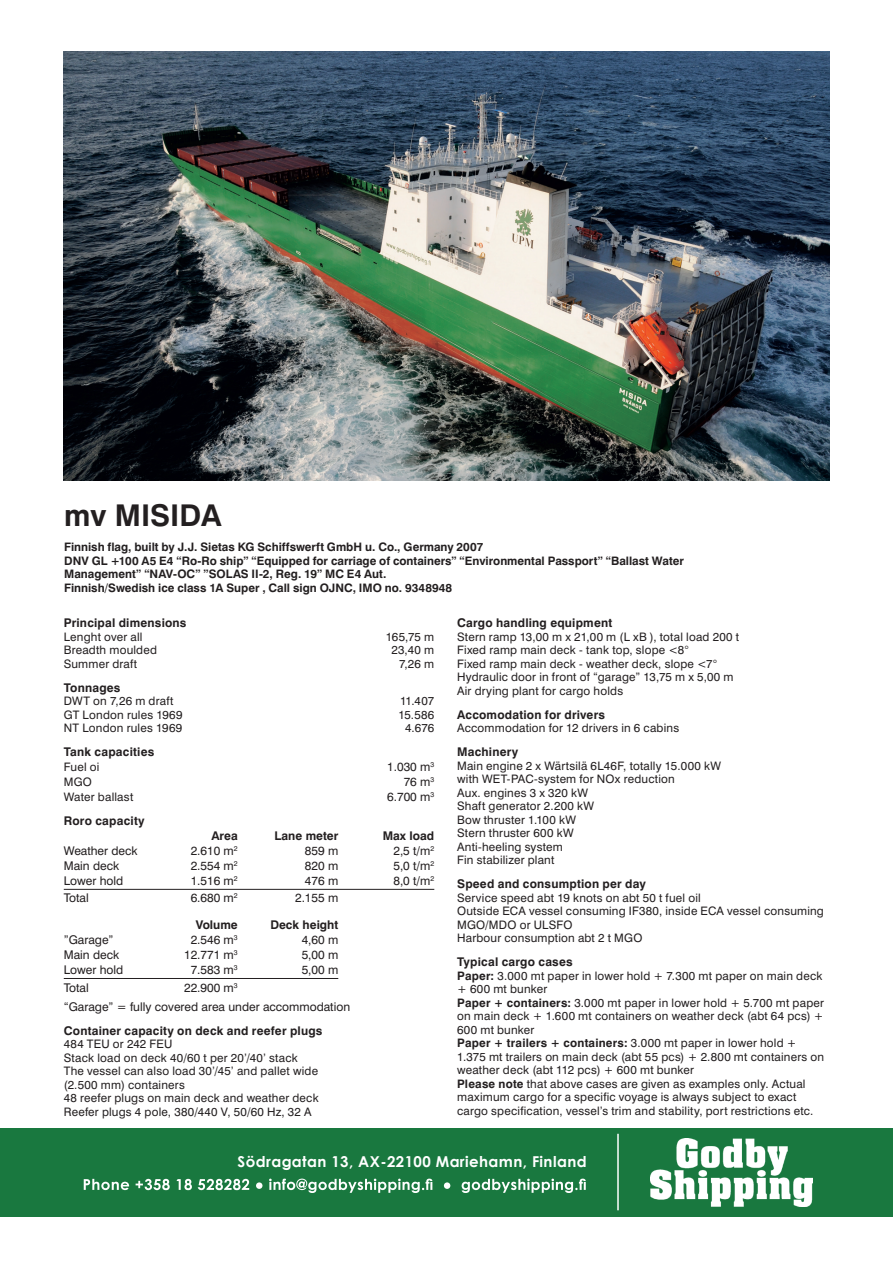
<style>
.page{position:relative;width:893px;height:1263px;background:#fff}
.page>*{position:absolute;margin:0;border:0;box-sizing:border-box;transform-origin:0 0}
.t1{font:700 30px "Swiss 721 BT";color:#231f20}
.t2{font:700 15px "Century Gothic";letter-spacing:.025em;color:#fff}
.t3{font:12px/19.2px "Swiss 721 BT";color:#231f20}
.t4{font:700 12px "Swiss 721 BT";letter-spacing:.015em;color:#231f20}
.t5{font:11.7px/13.5px "Swiss 721 BT";letter-spacing:.015em;color:#231f20}
.t6{font:700 11.7px/13.5px "Swiss 721 BT";color:#231f20}
.s1{font-weight:700}
</style>
<div class="page">
<hr style="left:64px;top:889px;width:370px;height:1px;background:#231f20">
<hr style="left:64px;top:978px;width:274px;height:1px;background:#231f20">
<div style="left:0;top:1128px;width:893px;height:89px;background:#19783f"></div>
<svg style="left:84px;top:1178px;width:502px;height:15px"></svg>
<img style="left:650px;top:1138px;width:162px;height:69px">
<hr style="left:617px;top:1134px;width:2px;height:76px;background:#fff">
<img style="left:64px;top:51px;width:765px;height:429px">
<h1 class="t1" style="left:64px;top:497px;width:159px">mv MISIDA</h1>
<p class="t6" style="left:64px;top:540px;width:621px">Finnish flag, built by J.J. Sietas KG Schiffswerft GmbH u. Co., Germany 2007<br>DNV GL +100 A5 E4 “Ro-Ro ship” “Equipped for carriage of containers” “Environmental Passport” “Ballast Water Management” “NAV-OC” ”SOLAS II-2, Reg. 19” MC E4 Aut.<br>Finnish/Swedish ice class 1A Super , Call sign OJNC, IMO no. 9348948</p>
<p class="t4" style="left:457px;top:616px;width:157px">Cargo handling equipment</p>
<p class="t5" style="left:457px;top:630px;width:284px">Stern ramp 13,00 m x 21,00 m (L xB ), total load 200 t Fixed ramp main deck - tank top, slope &lt;8°<br>Fixed ramp main deck - weather deck, slope &lt;7° Hydraulic door in front of “garage” 13,75 m x 5,00 m Air drying plant for cargo holds</p>
<p class="t4" style="left:457px;top:707px;width:149px">Accomodation for drivers</p>
<p class="t5" style="left:457px;top:721px;width:224px">Accommodation for 12 drivers in 6 cabins</p>
<p class="t4" style="left:457px;top:745px;width:63px">Machinery</p>
<p class="t5" style="left:457px;top:759px;width:265px">Main engine 2 x Wärtsilä 6L46F, totally 15.000 kW with WET-PAC-system for NOx reduction<br>Aux. engines 3 x 320 kW<br>Shaft generator 2.200 kW<br>Bow thruster 1.100 kW<br>Stern thruster 600 kW<br>Anti-heeling system<br>Fin stabilizer plant</p>
<p class="t4" style="left:457px;top:877px;width:190px">Speed and consumption per day</p>
<p class="t5" style="left:457px;top:891px;width:368px">Service speed abt 19 knots on abt 50 t fuel oil<br>Outside ECA vessel consuming IF380, inside ECA vessel consuming MGO/MDO or ULSFO<br>Harbour consumption abt 2 t MGO</p>
<p class="t4" style="left:457px;top:955px;width:117px">Typical cargo cases</p>
<p class="t5" style="left:457px;top:969px;width:369px"><span class="s1">Paper:</span> 3.000 mt paper in lower hold + 7.300 mt paper on main deck + 600 mt bunker<br><span class="s1">Paper + containers:</span> 3.000 mt paper in lower hold + 5.700 mt paper on main deck + 1.600 mt containers on weather deck (abt 64 pcs) + 600 mt bunker<br><span class="s1">Paper + trailers + containers:</span> 3.000 mt paper in lower hold + 1.375 mt trailers on main deck (abt 55 pcs) + 2.800 mt containers on weather deck (abt 112 pcs) + 600 mt bunker<br><span class="s1">Please note</span> that above cases are given as examples only. Actual maximum cargo for a specific voyage is always subject to exact cargo specification, vessel’s trim and stability, port restrictions etc.</p>
<p class="t2" style="left:238px;top:1150px;width:351px">Södragatan 13, AX-22100 Mariehamn, Finland</p>
<p class="t4" style="left:64px;top:616px;width:124px">Principal dimensions</p>
<p class="t5" style="left:64px;top:630px;width:80px">Lenght over all</p>
<p class="t5" style="left:386px;top:630px;width:50px">165,75 m</p>
<p class="t5" style="left:64px;top:643px;width:95px">Breadth moulded</p>
<p class="t5" style="left:391px;top:643px;width:44px">23,40 m</p>
<p class="t5" style="left:64px;top:657px;width:75px">Summer draft</p>
<p class="t5" style="left:399px;top:657px;width:37px">7,26 m</p>
<p class="t4" style="left:64px;top:680px;width:58px">Tonnages</p>
<p class="t5" style="left:64px;top:694px;width:111px">DWT on 7,26 m draft</p>
<p class="t5" style="left:400px;top:694px;width:36px">11.407</p>
<p class="t5" style="left:64px;top:708px;width:120px">GT London rules 1969</p>
<p class="t5" style="left:398px;top:708px;width:37px">15.586</p>
<p class="t5" style="left:64px;top:721px;width:120px">NT London rules 1969</p>
<p class="t5" style="left:405px;top:721px;width:31px">4.676</p>
<p class="t4" style="left:64px;top:745px;width:92px">Tank capacities</p>
<p class="t5" style="left:64px;top:760px;width:37px">Fuel oi</p>
<p class="t3" style="left:387px;top:757px;width:49px">1.030 m<sup>3</sup></p>
<p class="t5" style="left:64px;top:775px;width:30px">MGO</p>
<p class="t3" style="left:404px;top:772px;width:32px">76 m<sup>3</sup></p>
<p class="t5" style="left:64px;top:790px;width:71px">Water ballast</p>
<p class="t3" style="left:387px;top:787px;width:49px">6.700 m<sup>3</sup></p>
<p class="t4" style="left:64px;top:814px;width:82px">Roro capacity</p>
<p class="t4" style="left:211px;top:829px;width:28px">Area</p>
<p class="t4" style="left:275px;top:829px;width:65px">Lane meter</p>
<p class="t4" style="left:383px;top:829px;width:53px">Max load</p>
<p class="t3" style="left:64px;top:841px;width:75px">Weather deck</p>
<p class="t3" style="left:191px;top:841px;width:49px">2.610 m<sup>2</sup></p>
<p class="t3" style="left:305px;top:841px;width:35px">859 m</p>
<p class="t3" style="left:393px;top:841px;width:42px">2,5 t/m<sup>2</sup></p>
<p class="t3" style="left:64px;top:856px;width:57px">Main deck</p>
<p class="t3" style="left:191px;top:856px;width:49px">2.554 m<sup>2</sup></p>
<p class="t3" style="left:305px;top:856px;width:35px">820 m</p>
<p class="t3" style="left:393px;top:856px;width:42px">5,0 t/m<sup>2</sup></p>
<p class="t3" style="left:64px;top:871px;width:61px">Lower hold</p>
<p class="t3" style="left:191px;top:871px;width:49px">1.516 m<sup>2</sup></p>
<p class="t3" style="left:305px;top:871px;width:35px">476 m</p>
<p class="t3" style="left:393px;top:871px;width:42px">8,0 t/m<sup>2</sup></p>
<p class="t3" style="left:64px;top:888px;width:26px">Total</p>
<p class="t3" style="left:191px;top:888px;width:49px">6.680 m<sup>2</sup></p>
<p class="t3" style="left:295px;top:888px;width:45px">2.155 m</p>
<p class="t4" style="left:196px;top:918px;width:44px">Volume</p>
<p class="t4" style="left:270px;top:918px;width:69px">Deck height</p>
<p class="t3" style="left:64px;top:930px;width:51px">”Garage”</p>
<p class="t3" style="left:191px;top:930px;width:49px">2.546 m<sup>3</sup></p>
<p class="t3" style="left:302px;top:930px;width:38px">4,60 m</p>
<p class="t3" style="left:64px;top:945px;width:57px">Main deck</p>
<p class="t3" style="left:184px;top:945px;width:55px">12.771 m<sup>3</sup></p>
<p class="t3" style="left:302px;top:945px;width:38px">5,00 m</p>
<p class="t3" style="left:64px;top:960px;width:61px">Lower hold</p>
<p class="t3" style="left:191px;top:960px;width:49px">7.583 m<sup>3</sup></p>
<p class="t3" style="left:302px;top:960px;width:38px">5,00 m</p>
<p class="t3" style="left:64px;top:978px;width:26px">Total</p>
<p class="t3" style="left:64px;top:978px;width:288px;text-indent:120px">22.900 m<sup>3<br></sup>“Garage” = fully covered area under accommodation</p>
<p class="t4" style="left:64px;top:1023px;width:260px">Container capacity on deck and reefer plugs</p>
<p class="t5" style="left:64px;top:1037px;width:256px">484 TEU or 242 FEU<br>Stack load on deck 40/60 t per 20’/40’ stack The vessel can also load 30’/45’ and pallet wide (2.500 mm) containers<br>48 reefer plugs on main deck and weather deck Reefer plugs 4 pole, 380/440 V, 50/60 Hz, 32 A</p>
</div>
